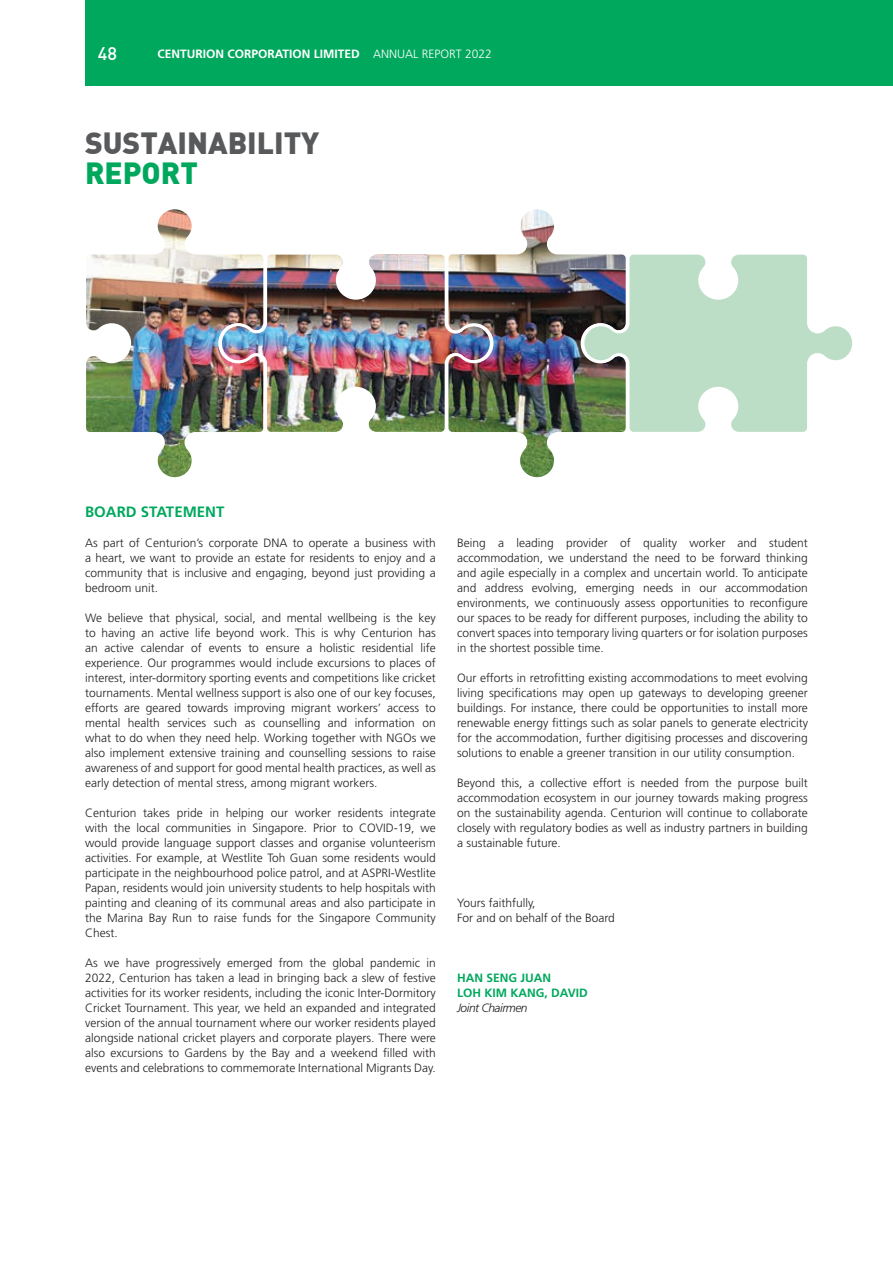
<style>
.page{position:relative;width:893px;height:1263px;background:#fff}
.page>*{position:absolute;margin:0;border:0;box-sizing:border-box;transform-origin:0 0}
.t1{font:30px "DIN Black";color:#58595b}
.t2{font:30px "DIN Black";color:#00a85e}
.t3{font:18px "DIN Medium";color:#fff}
.t4{font:700 15px "Frutiger LT Std";color:#00a85e}
.t5{font:300 12px/15px "Frutiger LT Std";color:#231f20;text-align:justify}
.t6{font:700 12px "Frutiger LT Std";color:#fff}
.t7{font:700 12px/15px "Frutiger LT Std";color:#00a85e}
.t8{font:italic 300 12px "Frutiger LT Std";letter-spacing:-.04em;color:#231f20}
.s1{font-weight:300}
</style>
<div class="page">
<img style="left:86px;top:209px;width:131px;height:269px">
<img style="left:217px;top:254px;width:227px;height:178px">
<img style="left:444px;top:209px;width:136px;height:269px">
<svg style="left:580px;top:254px;width:273px;height:178px"></svg>
<div style="left:85px;top:0;width:808px;height:85px;background:#00a85e"></div>
<h2 class="t3" style="left:98px;top:42px;width:21px">48</h2>
<p class="t6" style="left:157px;top:46px;width:336px">CENTURION CORPORATION LIMITED <span class="s1">ANNUAL REPORT 2022</span></p>
<h1 class="t1" style="left:85px;top:123px;width:236px">SUSTAINABILITY</h1>
<h1 class="t2" style="left:85px;top:153px;width:114px">REPORT</h1>
<p class="t4" style="left:85px;top:503px;width:141px">BOARD STATEMENT</p>
<p class="t5" style="left:85px;top:536px;width:352px">As part of Centurion’s corporate DNA to operate a business with a heart, we want to provide an estate for residents to enjoy and a community that is inclusive and engaging, beyond just providing a bedroom unit.</p>
<p class="t5" style="left:85px;top:611px;width:352px">We believe that physical, social, and mental wellbeing is the key to having an active life beyond work. This is why Centurion has an active calendar of events to ensure a holistic residential life experience. Our programmes would include excursions to places of interest, inter-dormitory sporting events and competitions like cricket tournaments. Mental wellness support is also one of our key focuses, efforts are geared towards improving migrant workers’ access to mental health services such as counselling and information on what to do when they need help. Working together with NGOs we also implement extensive training and counselling sessions to raise awareness of and support for good mental health practices, as well as early detection of mental stress, among migrant workers.</p>
<p class="t5" style="left:85px;top:806px;width:352px">Centurion takes pride in helping our worker residents integrate with the local communities in Singapore. Prior to COVID-19, we would provide language support classes and organise volunteerism activities. For example, at Westlite Toh Guan some residents would participate in the neighbourhood police patrol, and at ASPRI-Westlite Papan, residents would join university students to help hospitals with painting and cleaning of its communal areas and also participate in the Marina Bay Run to raise funds for the Singapore Community Chest.</p>
<p class="t5" style="left:85px;top:956px;width:352px">As we have progressively emerged from the global pandemic in 2022, Centurion has taken a lead in bringing back a slew of festive activities for its worker residents, including the iconic Inter-Dormitory Cricket Tournament. This year, we held an expanded and integrated version of the annual tournament where our worker residents played alongside national cricket players and corporate players. There were also excursions to Gardens by the Bay and a weekend filled with events and celebrations to commemorate International Migrants Day.</p>
<p class="t5" style="left:457px;top:535px;width:352px">Being a leading provider of quality worker and student accommodation, we understand the need to be forward thinking and agile especially in a complex and uncertain world. To anticipate and address evolving, emerging needs in our accommodation environments, we continuously assess opportunities to reconfigure our spaces to be ready for different purposes, including the ability to convert spaces into temporary living quarters or for isolation purposes in the shortest possible time.</p>
<p class="t5" style="left:457px;top:670px;width:352px">Our efforts in retrofitting existing accommodations to meet evolving living specifications may open up gateways to developing greener buildings. For instance, there could be opportunities to install more renewable energy fittings such as solar panels to generate electricity for the accommodation, further digitising processes and discovering solutions to enable a greener transition in our utility consumption.</p>
<p class="t5" style="left:457px;top:775px;width:352px">Beyond this, a collective effort is needed from the purpose built accommodation ecosystem in our journey towards making progress on the sustainability agenda. Centurion will continue to collaborate closely with regulatory bodies as well as industry partners in building a sustainable future.</p>
<p class="t5" style="left:457px;top:895px;width:159px">Yours faithfully,<br>For and on behalf of the Board</p>
<p class="t7" style="left:457px;top:970px;width:132px">HAN SENG JUAN<br>LOH KIM KANG, DAVID</p>
<p class="t8" style="left:457px;top:1000px;width:72px">Joint Chairmen</p>
</div>
